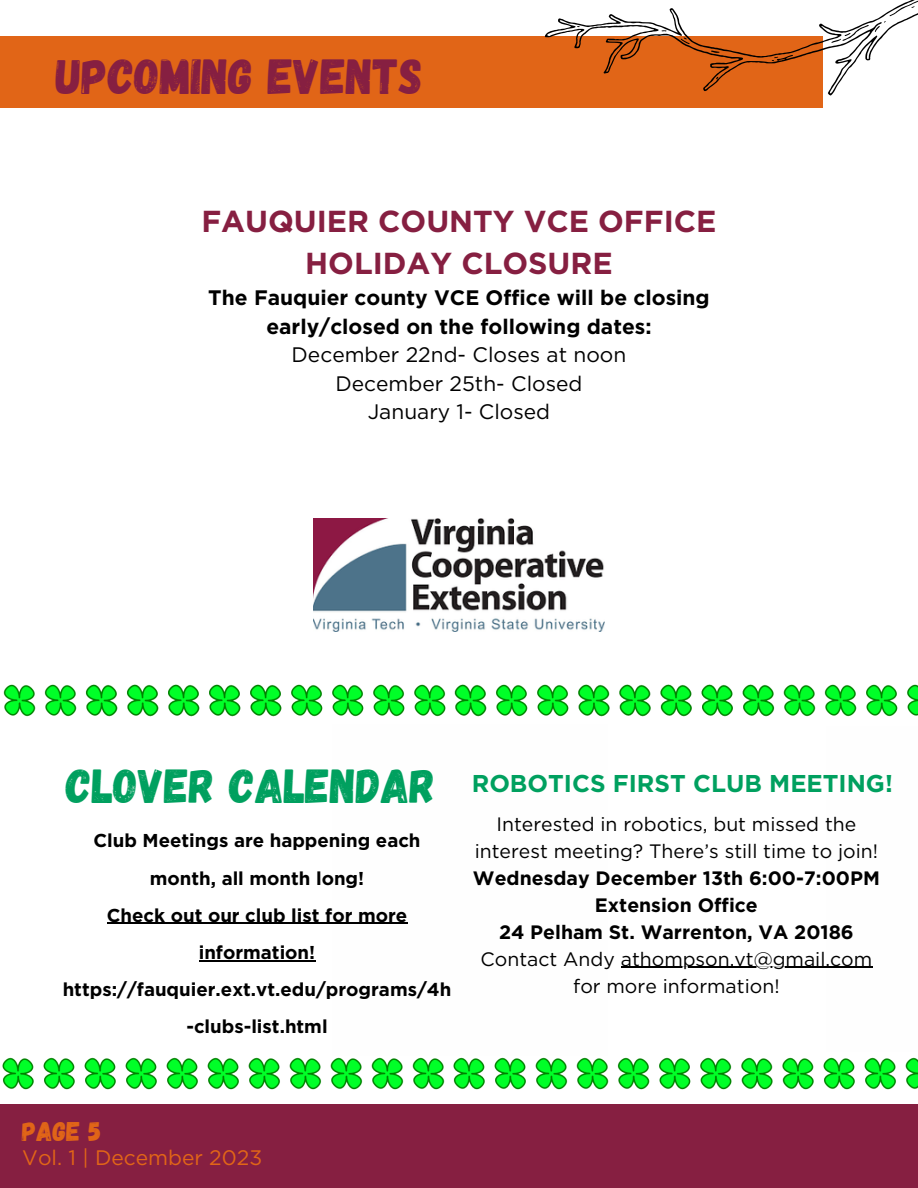
<style>
.page{position:relative;width:918px;height:1188px;background:#fff}
.page>*{position:absolute;margin:0;border:0;box-sizing:border-box;transform-origin:0 0}
.t1{font:49.2px "Gagalin";color:#861f41}
.t2{font:47.7px "Gagalin";color:#00a05f}
.t3{font:700 30.3px/41.8px "Gotham";color:#861f41;text-align:center}
.t4{font:27px "Gagalin";color:#e16517}
.t5{font:700 24.3px "Gotham";color:#00a05f}
.t6{font:700 21px/28.5px "Gotham";color:#000;text-align:center}
.t7{font:21px "Gotham";color:#000}
.t8{font:21px "Gotham";color:#e16517}
.t9{font:19.35px/27px "Gotham";color:#000;text-align:center}
.t10{font:700 19.35px "Gotham";color:#000}
.t11{font:700 18.6px/37.2px "Gotham";color:#000;text-align:center}
</style>
<div class="page">
<div style="left:0;top:36px;width:823px;height:72px;background:#e16517"></div>
<svg style="left:545px;top:0;width:373px;height:95px"></svg>
<img style="left:453px;top:685px;width:465px;height:405px">
<img style="left:2px;top:685px;width:444px;height:405px">
<div style="left:332px;top:725px;width:275px;height:331px;background:#fefefe"></div>
<div style="left:826px;top:727px;width:92px;height:325px;background:#fefefe"></div>
<div style="left:0;top:1104px;width:918px;height:84px;background:#861f41"></div>
<img style="left:313px;top:518px;width:292px;height:114px">
<hr style="left:107px;top:923px;width:300px;height:1px;background:#000">
<hr style="left:199px;top:960px;width:116px;height:1px;background:#000">
<hr style="left:621px;top:967px;width:251px;height:1px;background:#000">
<p class="t1" style="left:56px;top:45px;width:368px">UPCOMING EVENTS</p>
<p class="t3" style="left:201px;top:200px;width:517px">FAUQUIER COUNTY VCE OFFICE<br>HOLIDAY CLOSURE</p>
<p class="t6" style="left:208px;top:284px;width:503px">The Fauquier county VCE Office will be closing early/closed on the following dates:</p>
<p class="t7" style="left:292px;top:342px;width:336px">December 22nd- Closes at noon</p>
<p class="t7" style="left:335px;top:371px;width:249px">December 25th- Closed</p>
<p class="t7" style="left:368px;top:399px;width:184px">January 1- Closed</p>
<p class="t2" style="left:66px;top:755px;width:371px">CLOVER CALENDAR</p>
<p class="t11" style="left:93px;top:822px;width:329px">Club Meetings are happening each month, all month long!</p>
<p class="t11" style="left:107px;top:896px;width:302px">Check out our club list for more information!</p>
<p class="t11" style="left:63px;top:971px;width:390px">https://fauquier.ext.vt.edu/programs/4h -clubs-list.html</p>
<p class="t5" style="left:472px;top:769px;width:423px">ROBOTICS FIRST CLUB MEETING!</p>
<p class="t9" style="left:475px;top:810px;width:405px">Interested in robotics, but missed the interest meeting? There’s still time to join!</p>
<p class="t10" style="left:473px;top:866px;width:408px">Wednesday December 13th 6:00-7:00PM</p>
<p class="t10" style="left:595px;top:893px;width:164px">Extension Office</p>
<p class="t10" style="left:499px;top:920px;width:356px">24 Pelham St. Warrenton, VA 20186</p>
<p class="t9" style="left:481px;top:945px;width:393px">Contact Andy athompson.vt@gmail.com for more information!</p>
<p class="t4" style="left:22px;top:1114px;width:81px">PAGE 5</p>
<p class="t8" style="left:22px;top:1145px;width:242px">Vol. 1 | December 2023</p>
</div>
